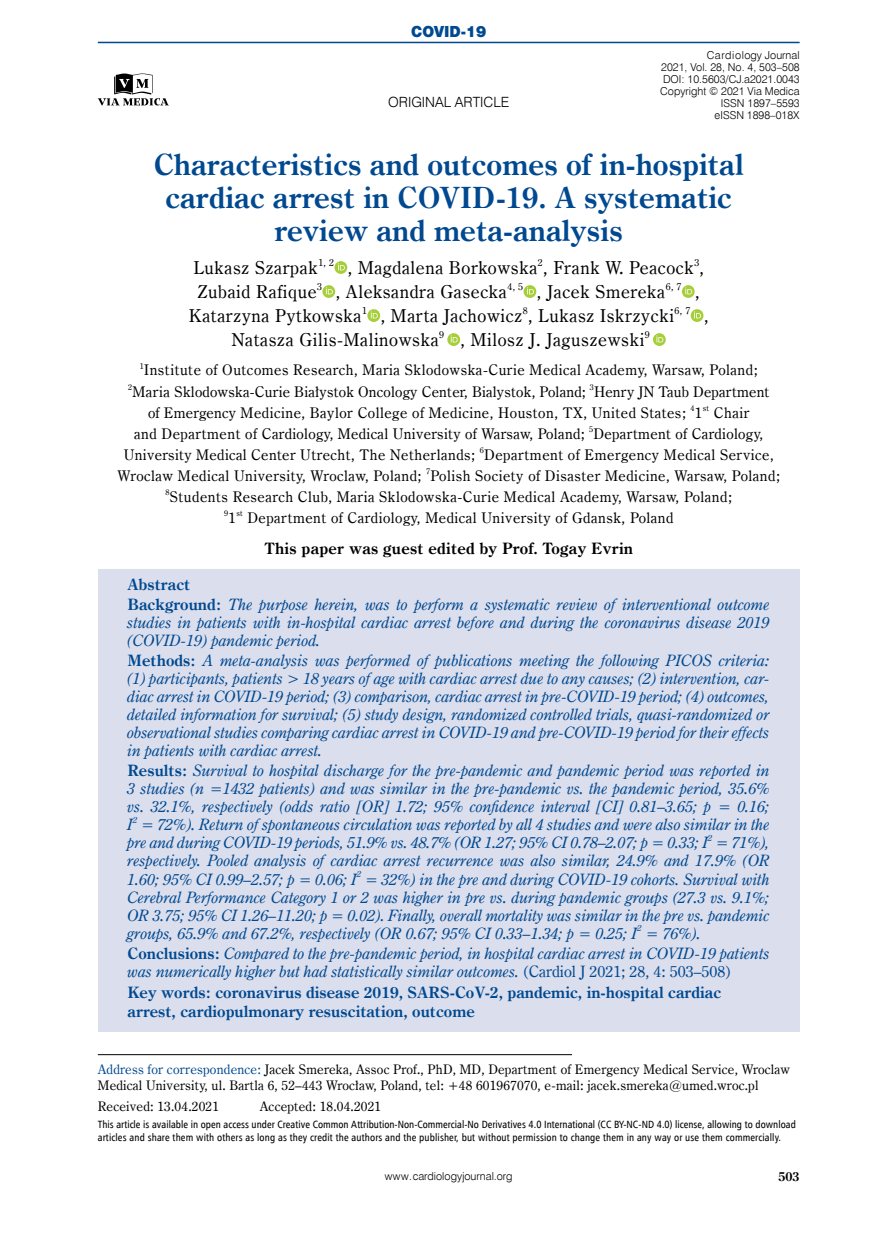
<style>
.page{position:relative;width:872px;height:1234px;background:#fff}
.page>*{position:absolute;margin:0;border:0;box-sizing:border-box;transform-origin:0 0}
.t1{font:700 29.4px/33px "Century Oldst EU";color:#004990;text-align:center}
.t2{font:17.85px "Century Oldst EU";letter-spacing:.035em;color:#000}
.t3{font:italic 15.75px/18px "Century Oldst EU";color:#004990}
.t4{font:700 15.75px/18.8px "Century Oldst EU";color:#004990}
.t5{font:700 15.75px "Century Oldst EU";letter-spacing:.015em;color:#000}
.t6{font:14.7px/21px "Century Oldst EU";letter-spacing:.035em;color:#000;text-align:center}
.t7{font:14.1px "Swis 721 Lt EU";color:#000}
.t8{font:14.1px "Swis 721 Blk 2 EU";color:#004990}
.t9{font:13.2px/16.5px "Century Oldst EU";letter-spacing:.015em;color:#000}
.t10{font:700 12.75px "Century Oldst EU";color:#000}
.t11{font:10.95px/12px "Swis 721 Lt EU";color:#000;text-align:right}
.t12{font:10.5px/12.8px "Humnst 777 Cn EU";color:#000}
.t13{font:italic 8.7px "Century Oldst EU";color:#004990}
.s1{font-weight:700;font-style:normal}
.s2{font-style:normal}
.s3{color:#004990}
</style>
<div class="page">
<div style="left:98px;top:569px;width:701px;height:462px;background:#dbdeed"></div>
<hr style="left:98px;top:1054px;width:474px;height:1px;background:#000">
<svg style="left:334px;top:261px;width:13px;height:13px"></svg>
<svg style="left:338px;top:263px;width:7px;height:7px"></svg>
<svg style="left:322px;top:285px;width:13px;height:13px"></svg>
<svg style="left:326px;top:287px;width:7px;height:7px"></svg>
<svg style="left:523px;top:285px;width:13px;height:13px"></svg>
<svg style="left:527px;top:287px;width:7px;height:7px"></svg>
<svg style="left:682px;top:285px;width:12px;height:13px"></svg>
<svg style="left:685px;top:287px;width:7px;height:7px"></svg>
<svg style="left:367px;top:309px;width:13px;height:13px"></svg>
<svg style="left:371px;top:311px;width:7px;height:7px"></svg>
<svg style="left:690px;top:309px;width:13px;height:13px"></svg>
<svg style="left:694px;top:311px;width:7px;height:7px"></svg>
<svg style="left:447px;top:333px;width:13px;height:13px"></svg>
<svg style="left:451px;top:335px;width:7px;height:7px"></svg>
<svg style="left:653px;top:333px;width:12px;height:13px"></svg>
<svg style="left:656px;top:335px;width:7px;height:7px"></svg>
<hr style="left:98px;top:42px;width:701px;height:1px;background:#004990">
<svg style="left:98px;top:74px;width:71px;height:32px"></svg>
<p class="t8" style="left:411px;top:22px;width:77px">COVID-19</p>
<p class="t7" style="left:388px;top:93px;width:123px">o ri ginal artic le</p>
<p class="t11" style="left:660px;top:49px;width:141px">Cardiology Journal<br>2021, Vol. 28, No. 4, 503–508<br>DOI: 10.5603/CJ.a2021.0043<br>Copyright © 2021 Via Medica<br>ISSN 1897–5593<br>eISSN 1898–018X</p>
<h1 class="t1" style="left:154px;top:149px;width:591px">Characteristics and outcomes of in-hospital cardiac arrest in COVID-19. A systematic review and meta-analysis</h1>
<p class="t2" style="left:193px;top:256px;width:512px">Lukasz Szarpak<sup>1,</sup> <sup>2</sup> , Magdalena Borkowska<sup>2</sup>, Frank W. Peacock<sup>3</sup>,</p>
<p class="t2" style="left:198px;top:280px;width:503px">Zubaid Rafique<sup>3</sup> , Aleksandra Gasecka<sup>4,</sup> <sup>5</sup> , Jacek Smereka<sup>6,</sup> <sup>7</sup> ,</p>
<p class="t2" style="left:189px;top:304px;width:521px">Katarzyna Pytkowska<sup>1</sup> , Marta Jachowicz<sup>8</sup>, Lukasz Iskrzycki<sup>6,</sup> <sup>7</sup> ,</p>
<p class="t2" style="left:232px;top:328px;width:419px">Natasza Gilis-Malinowska<sup>9</sup> , Milosz J. Jaguszewski<sup>9</sup></p>
<p class="t6" style="left:117px;top:360px;width:664px"><sup>1</sup>Institute of Outcomes Research, Maria Sklodowska-Curie Medical Academy, Warsaw, Poland; <sup>2</sup>Maria Sklodowska-Curie Białystok Oncology Center, Bialystok, Poland; <sup>3</sup>Henry JN Taub Department<br>of Emergency Medicine, Baylor College of Medicine, Houston, TX, United States; <sup>4</sup>1<sup>st</sup> Chair<br>and Department of Cardiology, Medical University of Warsaw, Poland; <sup>5</sup>Department of Cardiology, University Medical Center Utrecht, The Netherlands; <sup>6</sup>Department of Emergency Medical Service, Wroclaw Medical University, Wroclaw, Poland; <sup>7</sup>Polish Society of Disaster Medicine, Warsaw, Poland; <sup>8</sup>Students Research Club, Maria Sklodowska-Curie Medical Academy, Warsaw, Poland;<br><sup>9</sup>1<sup>st</sup> Department of Cardiology, Medical University of Gdansk, Poland</p>
<p class="t5" style="left:264px;top:538px;width:370px">This paper was guest edited by Prof. Togay Evrin</p>
<p class="t3" style="left:128px;top:574px;width:644px;line-height:20.1px"><span class="s1">Abstract<br>Background:</span> The purpose herein, was to perform a systematic review of interventional outcome</p>
<p class="t3" style="left:128px;top:613px;width:643px">studies in patients with in-hospital cardiac arrest before and during the coronavirus disease 2019 (COVID-19) pandemic period.</p>
<p class="t3" style="left:128px;top:651px;width:644px;text-align:justify"><span class="s1">Methods:</span> A meta-analysis was performed of publications meeting the following PICOS criteria: (1) participants, patients &gt; 18 years of age with cardiac arrest due to any causes; (2) intervention, car&shy;diac arrest in COVID-19 period; (3) comparison, cardiac arrest in pre-COVID-19 period; (4) outcomes, detailed information for survival; (5) study design, randomized controlled trials, quasi-randomized or observational studies comparing cardiac arrest in COVID-19 and pre-COVID-19 period for their effects in patients with cardiac arrest.</p>
<p class="t3" style="left:128px;top:761px;width:644px;text-align:justify"><span class="s1">Results:</span> Survival to hospital discharge for the pre-pandemic and pandemic period was reported in 3 studies (n =1432 patients) and was similar in the pre-pandemic vs. the pandemic period, 35.6% vs. 32.1%, respectively (odds ratio [OR] 1.72; 95% confidence interval [CI] 0.81–3.65; p = 0.16; I</p>
<p class="t13" style="left:133px;top:814px;width:6px">2</p>
<p class="t3" style="left:128px;top:815px;width:644px;text-indent:13px">= 72%). Return of spontaneous circulation was reported by all 4 studies and were also similar in the pre and during COVID-19 periods, 51.9% vs. 48.7% (OR 1.27; 95% CI 0.78–2.07; p = 0.33; I</p>
<p class="t13" style="left:708px;top:832px;width:6px">2</p>
<p class="t3" style="left:128px;top:833px;width:644px;text-align:justify;text-indent:588px">= 71%), respectively. Pooled analysis of cardiac arrest recurrence was also similar, 24.9% and 17.9% (OR 1.60; 95% CI 0.99–2.57; p = 0.06; I<sup>2</sup> = 32%) in the pre and during COVID-19 cohorts. Survival with Cerebral Performance Category 1 or 2 was higher in pre vs. during pandemic groups (27.3 vs. 9.1%; OR 3.75; 95% CI 1.26–11.20; p = 0.02). Finally, overall mortality was similar in the pre vs. pandemic groups, 65.9% and 67.2%, respectively (OR 0.67; 95% CI 0.33–1.34; p = 0.25; I<sup>2</sup> = 76%).</p>
<p class="t3" style="left:128px;top:943px;width:644px;line-height:18.8px"><span class="s1">Conclusions:</span> Compared to the pre-pandemic period, in hospital cardiac arrest in COVID-19 patients was numerically higher but had statistically similar outcomes. <span class="s2">(Cardiol J 2021; 28, 4: 503–508)</span></p>
<p class="t4" style="left:128px;top:983px;width:595px">Key words: coronavirus disease 2019, SARS-CoV-2, pandemic, in-hospital cardiac arrest, cardiopulmonary resuscitation, outcome</p>
<p class="t9" style="left:98px;top:1060px;width:694px"><span class="s3">Address for correspondence:</span> Jacek Smereka, Assoc Prof., PhD, MD, Department of Emergency Medical Service, Wroclaw<br>Medical University, ul. Bartla 6, 52–443 Wrocław, Poland, tel: +48 601967070, e-mail: jacek.smereka@umed.wroc.pl</p>
<p class="t9" style="left:98px;top:1097px;width:123px">Received: 13.04.2021</p>
<p class="t9" style="left:260px;top:1097px;width:123px">Accepted: 18.04.2021</p>
<p class="t12" style="left:98px;top:1117px;width:699px">This article is available in open access under Creative Common Attribution-Non-Commercial-No Derivatives 4.0 International (CC BY-NC-ND 4.0) license, allowing to download articles and share them with others as long as they credit the authors and the publisher, but without permission to change them in any way or use them commercially.</p>
<p class="t11" style="left:385px;top:1170px;width:129px">www.cardiologyjournal.org</p>
<p class="t10" style="left:778px;top:1167px;width:23px">503</p>
</div>
